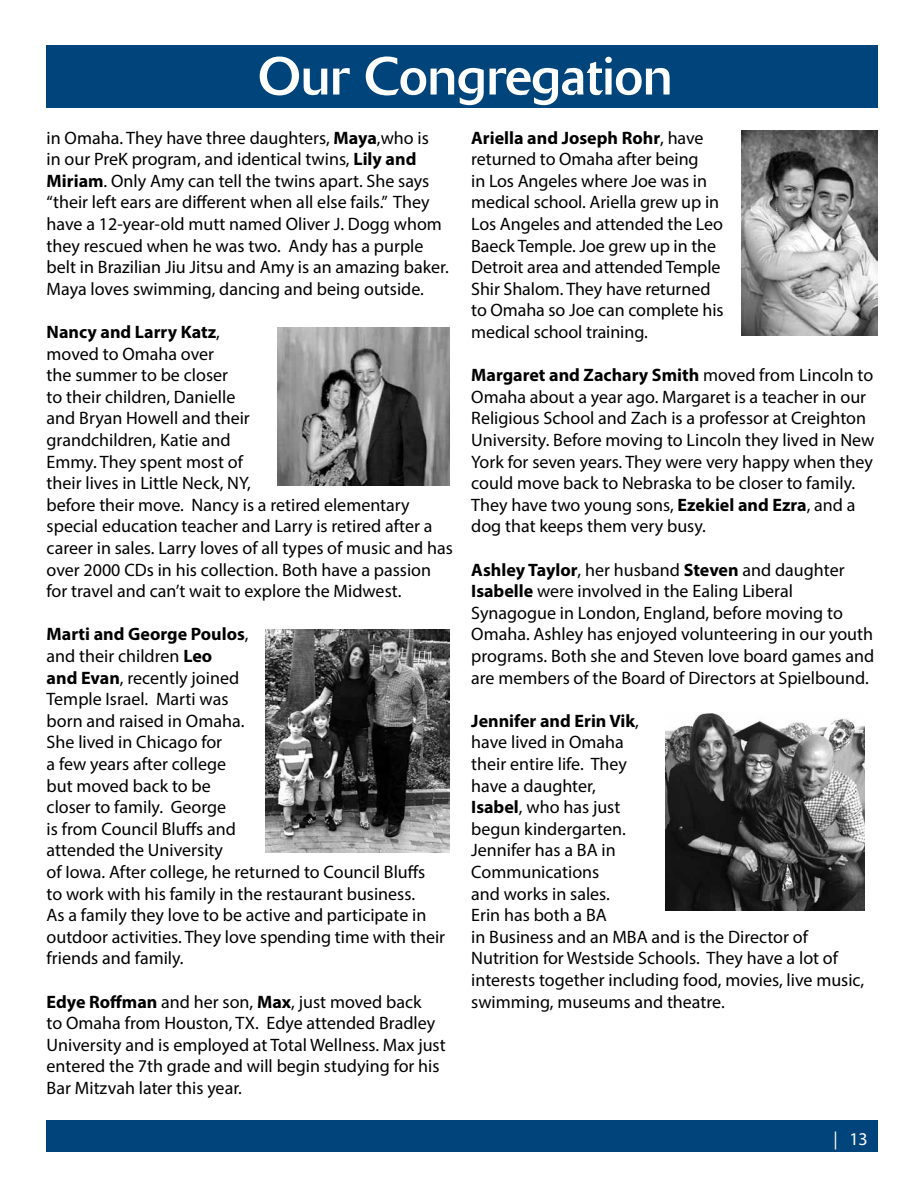
<style>
.page{position:relative;width:918px;height:1188px;background:#fff}
.page>*{position:absolute;margin:0;border:0;box-sizing:border-box;transform-origin:0 0}
.t1{font:52.5px "Delta";color:#fff}
.t2{font:18px/21.6px "Myriad Pro";color:#000}
.t3{font:18px "Myriad Pro";color:#fff}
.s1{font-weight:700}
</style>
<div class="page">
<div style="left:47px;top:45px;width:831px;height:63px;background:#00447c"></div>
<div style="left:47px;top:1120px;width:831px;height:32px;background:#00447c"></div>
<img style="left:666px;top:713px;width:198px;height:198px">
<img style="left:277px;top:328px;width:173px;height:158px">
<img style="left:265px;top:629px;width:185px;height:224px">
<img style="left:741px;top:130px;width:137px;height:206px">
<h1 class="t1" style="left:258px;top:45px;width:416px">Our Congregation</h1>
<p class="t2" style="left:47px;top:126px;width:404px">in Omaha. They have three daughters, <span class="s1">Maya</span>,who is<br>in our PreK program, and identical twins, <span class="s1">Lily and Miriam</span>. Only Amy can tell the twins apart. She says “their left ears are different when all else fails.” They have a 12-year-old mutt named Oliver J. Dogg whom they rescued when he was two. Andy has a purple belt in Brazilian Jiu Jitsu and Amy is an amazing baker.<br>Maya loves swimming, dancing and being outside.</p>
<p class="t2" style="left:47px;top:321px;width:408px"><span class="s1">Nancy and Larry Katz</span>,<br>moved to Omaha over<br>the summer to be closer<br>to their children, Danielle<br>and Bryan Howell and their<br>grandchildren, Katie and<br>Emmy. They spent most of<br>their lives in Little Neck, NY,<br>before their move. Nancy is a retired elementary special education teacher and Larry is retired after a career in sales. Larry loves of all types of music and has over 2000 CDs in his collection. Both have a passion for travel and can’t wait to explore the Midwest.</p>
<p class="t2" style="left:47px;top:623px;width:400px"><span class="s1">Marti and George Poulos</span>,<br>and their children <span class="s1">Leo<br>and Evan</span>, recently joined<br>Temple Israel. Marti was<br>born and raised in Omaha.<br>She lived in Chicago for<br>a few years after college<br>but moved back to be<br>closer to family. George<br>is from Council Bluffs and<br>attended the University<br>of Iowa. After college, he returned to Council Bluffs to work with his family in the restaurant business.<br>As a family they love to be active and participate in outdoor activities. They love spending time with their friends and family.</p>
<p class="t2" style="left:47px;top:990px;width:401px"><span class="s1">Edye Roffman</span> and her son, <span class="s1">Max</span>, just moved back<br>to Omaha from Houston, TX. Edye attended Bradley University and is employed at Total Wellness. Max just entered the 7th grade and will begin studying for his Bar Mitzvah later this year.</p>
<p class="t2" style="left:471px;top:126px;width:254px"><span class="s1">Ariella and Joseph Rohr</span>, have returned to Omaha after being<br>in Los Angeles where Joe was in medical school. Ariella grew up in<br>Los Angeles and attended the Leo<br>Baeck Temple. Joe grew up in the<br>Detroit area and attended Temple<br>Shir Shalom. They have returned to Omaha so Joe can complete his medical school training.</p>
<p class="t2" style="left:471px;top:364px;width:405px"><span class="s1">Margaret and Zachary Smith</span> moved from Lincoln to Omaha about a year ago. Margaret is a teacher in our Religious School and Zach is a professor at Creighton University. Before moving to Lincoln they lived in New York for seven years. They were very happy when they could move back to Nebraska to be closer to family.<br>They have two young sons, <span class="s1">Ezekiel and Ezra</span>, and a dog that keeps them very busy.</p>
<p class="t2" style="left:471px;top:558px;width:405px"><span class="s1">Ashley Taylor</span>, her husband <span class="s1">Steven</span> and daughter <span class="s1">Isabelle</span> were involved in the Ealing Liberal Synagogue in London, England, before moving to Omaha. Ashley has enjoyed volunteering in our youth programs. Both she and Steven love board games and are members of the Board of Directors at Spielbound.</p>
<p class="t2" style="left:471px;top:710px;width:394px"><span class="s1">Jennifer and Erin Vik</span>,<br>have lived in Omaha<br>their entire life. They<br>have a daughter,<br><span class="s1">Isabel</span>, who has just<br>begun kindergarten.<br>Jennifer has a BA in<br>Communications<br>and works in sales.<br>Erin has both a BA<br>in Business and an MBA and is the Director of<br>Nutrition for Westside Schools. They have a lot of interests together including food, movies, live music, swimming, museums and theatre.</p>
<p class="t3" style="left:834px;top:1127px;width:36px">| 13</p>
</div>
